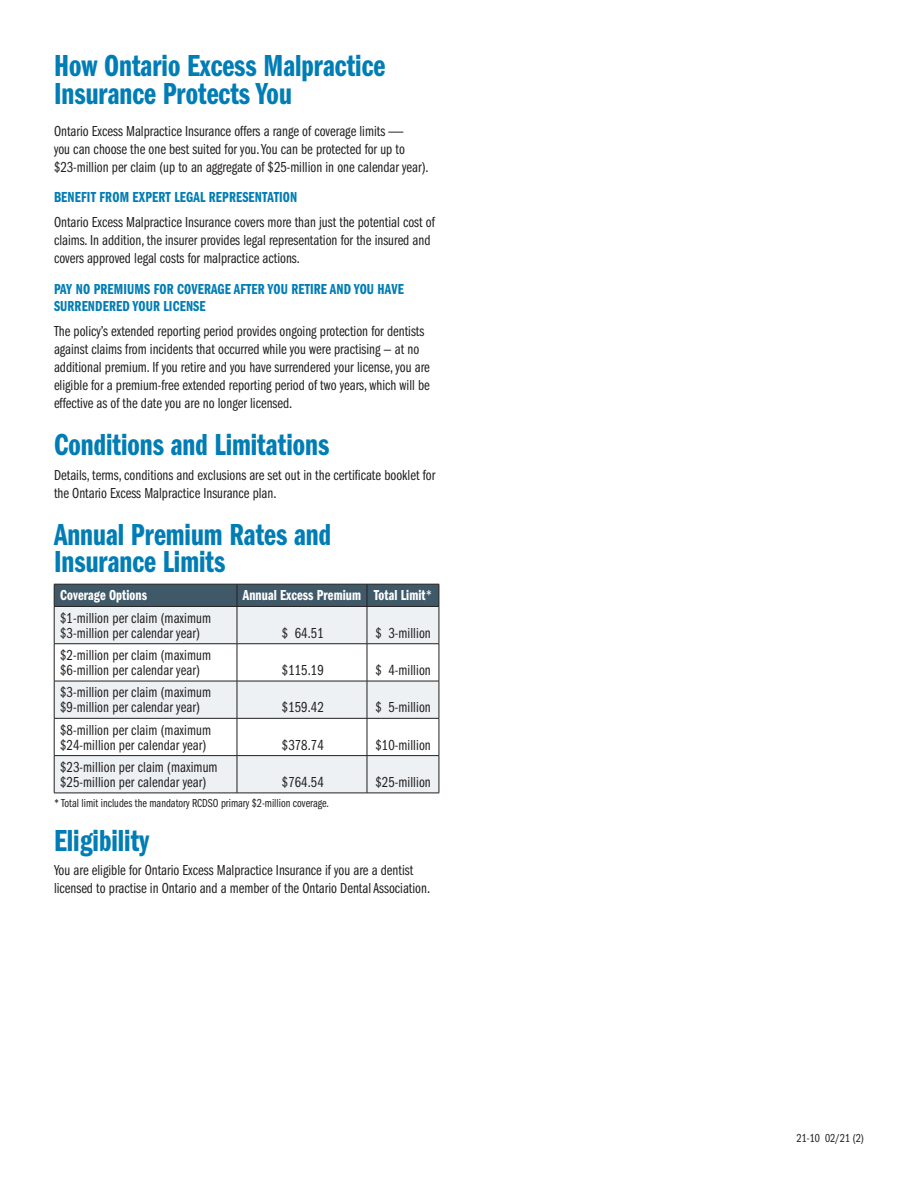
<style>
.page{position:relative;width:918px;height:1188px;background:#fff}
.page>*{position:absolute;margin:0;border:0;box-sizing:border-box;transform-origin:0 0}
.t1{font:31.5px/28.5px "ITC Franklin Gothic Std Dm Cp";color:#007db5}
.t2{font:15px/18px "ITC Franklin Gothic Std Bk Cp";color:#231f20}
.t3{font:15px/17.2px "ITC Franklin Gothic Std Dm Cp";letter-spacing:.01em;color:#007db5}
.t4{font:15px "ITC Franklin Gothic Std Dm Cp";letter-spacing:.005em;color:#fff}
.t5{font:12px "ITC Franklin Gothic Std Bk Cp";color:#231f20}
.s1{font-family:"ITC Franklin Gothic Std"}
.s2{font-family:"ITC Franklin Gothic Std Bk Cp"}
</style>
<div class="page">
<svg style="left:55px;top:607px;width:384px;height:186px;fill:#edf1f3"></svg>
<div style="left:54px;top:584px;width:386px;height:22px;background:#405968"></div>
<hr style="left:54px;top:606px;width:183px;height:1px;background:#231f20">
<hr style="left:54px;top:607px;width:1px;height:37px;background:#231f20">
<hr style="left:237px;top:606px;width:130px;height:1px;background:#231f20">
<hr style="left:237px;top:607px;width:1px;height:37px;background:#231f20">
<hr style="left:367px;top:606px;width:72px;height:1px;background:#231f20">
<hr style="left:367px;top:607px;width:1px;height:37px;background:#231f20">
<hr style="left:439px;top:607px;width:1px;height:37px;background:#231f20">
<hr style="left:54px;top:643px;width:183px;height:1px;background:#231f20">
<hr style="left:54px;top:644px;width:1px;height:37px;background:#231f20">
<hr style="left:237px;top:643px;width:130px;height:1px;background:#231f20">
<hr style="left:237px;top:644px;width:1px;height:37px;background:#231f20">
<hr style="left:367px;top:643px;width:72px;height:1px;background:#231f20">
<hr style="left:367px;top:644px;width:1px;height:37px;background:#231f20">
<hr style="left:439px;top:644px;width:1px;height:37px;background:#231f20">
<hr style="left:54px;top:681px;width:183px;height:1px;background:#231f20">
<hr style="left:54px;top:681px;width:1px;height:37px;background:#231f20">
<hr style="left:237px;top:681px;width:130px;height:1px;background:#231f20">
<hr style="left:237px;top:681px;width:1px;height:37px;background:#231f20">
<hr style="left:367px;top:681px;width:72px;height:1px;background:#231f20">
<hr style="left:367px;top:681px;width:1px;height:37px;background:#231f20">
<hr style="left:439px;top:681px;width:1px;height:37px;background:#231f20">
<hr style="left:54px;top:718px;width:183px;height:1px;background:#231f20">
<hr style="left:54px;top:719px;width:1px;height:36px;background:#231f20">
<hr style="left:237px;top:718px;width:130px;height:1px;background:#231f20">
<hr style="left:237px;top:719px;width:1px;height:36px;background:#231f20">
<hr style="left:367px;top:718px;width:72px;height:1px;background:#231f20">
<hr style="left:367px;top:719px;width:1px;height:36px;background:#231f20">
<hr style="left:439px;top:719px;width:1px;height:36px;background:#231f20">
<hr style="left:54px;top:755px;width:183px;height:1px;background:#231f20">
<hr style="left:54px;top:756px;width:1px;height:37px;background:#231f20">
<hr style="left:237px;top:755px;width:130px;height:1px;background:#231f20">
<hr style="left:237px;top:756px;width:1px;height:37px;background:#231f20">
<hr style="left:367px;top:755px;width:72px;height:1px;background:#231f20">
<hr style="left:367px;top:756px;width:1px;height:37px;background:#231f20">
<hr style="left:439px;top:756px;width:1px;height:37px;background:#231f20">
<hr style="left:54px;top:793px;width:183px;height:1px;background:#231f20">
<hr style="left:237px;top:793px;width:130px;height:1px;background:#231f20">
<hr style="left:367px;top:793px;width:72px;height:1px;background:#231f20">
<h1 class="t1" style="left:54px;top:51px;width:333px">How Ontario Excess Malpractice<br>Insurance Protects You</h1>
<p class="t2" style="left:54px;top:122px;width:376px">Ontario Excess Malpractice Insurance offers a range of coverage limits <span class="s1">—<br></span>you can choose the one best suited for you. You can be protected for up to $23-million per claim (up to an aggregate of $25-million in one calendar year).</p>
<p class="t3" style="left:54px;top:189px;width:245px">BENEFIT FROM EXPERT LEGAL REPRESENTATION</p>
<p class="t2" style="left:54px;top:213px;width:382px">Ontario Excess Malpractice Insurance covers more than just the potential cost of claims. In addition, the insurer provides legal representation for the insured and covers approved legal costs for malpractice actions.</p>
<p class="t3" style="left:54px;top:281px;width:351px">PAY NO PREMIUMS FOR COVERAGE AFTER YOU RETIRE AND YOU HAVE<br>SURRENDERED YOUR LICENSE</p>
<p class="t2" style="left:54px;top:322px;width:377px">The policy’s extended reporting period provides ongoing protection for dentists against claims from incidents that occurred while you were practising — at no additional premium. If you retire and you have surrendered your license, you are eligible for a premium-free extended reporting period of two years, which will be effective as of the date you are no longer licensed.</p>
<h1 class="t1" style="left:54px;top:431px;width:277px">Conditions and Limitations</h1>
<p class="t2" style="left:54px;top:466px;width:383px">Details, terms, conditions and exclusions are set out in the certificate booklet for the Ontario Excess Malpractice Insurance plan.</p>
<h1 class="t1" style="left:54px;top:522px;width:279px;line-height:27px">Annual Premium Rates and<br>Insurance Limits</h1>
<p class="t4" style="left:60px;top:587px;width:88px">Coverage Options</p>
<p class="t4" style="left:243px;top:587px;width:191px">Annual Excess Premium Total Limit<span class="s2">*</span></p>
<p class="t2" style="left:60px;top:611px;width:152px;line-height:15px">$1-million per claim (maximum $3-million per calendar year)</p>
<p class="t2" style="left:282px;top:624px;width:43px">$ 64.51</p>
<p class="t2" style="left:375px;top:624px;width:57px">$ 3-million</p>
<p class="t2" style="left:60px;top:648px;width:152px;line-height:15px">$2-million per claim (maximum $6-million per calendar year)</p>
<p class="t2" style="left:60px;top:685px;width:152px;line-height:15px">$3-million per claim (maximum $9-million per calendar year)</p>
<p class="t2" style="left:60px;top:722px;width:152px;line-height:15px">$8-million per claim (maximum $24-million per calendar year)</p>
<p class="t2" style="left:60px;top:760px;width:159px;line-height:15px">$23-million per claim (maximum $25-million per calendar year)</p>
<p class="t2" style="left:282px;top:661px;width:43px">$115.19</p>
<p class="t2" style="left:375px;top:661px;width:57px">$ 4-million</p>
<p class="t2" style="left:282px;top:699px;width:43px">$159.42</p>
<p class="t2" style="left:375px;top:699px;width:57px">$ 5-million</p>
<p class="t2" style="left:282px;top:736px;width:43px">$378.74</p>
<p class="t2" style="left:375px;top:736px;width:57px">$10-million</p>
<p class="t2" style="left:282px;top:773px;width:43px">$764.54</p>
<p class="t2" style="left:375px;top:773px;width:57px">$25-million</p>
<p class="t5" style="left:54px;top:797px;width:276px">* Total limit includes the mandatory RCDSO primary $2-million coverage.</p>
<h1 class="t1" style="left:54px;top:827px;width:97px">Eligibility</h1>
<p class="t2" style="left:54px;top:862px;width:378px">You are eligible for Ontario Excess Malpractice Insurance if you are a dentist licensed to practise in Ontario and a member of the Ontario Dental Association.</p>
<p class="t5" style="left:797px;top:1132px;width:69px">21-10 02/21 (2)</p>
</div>
